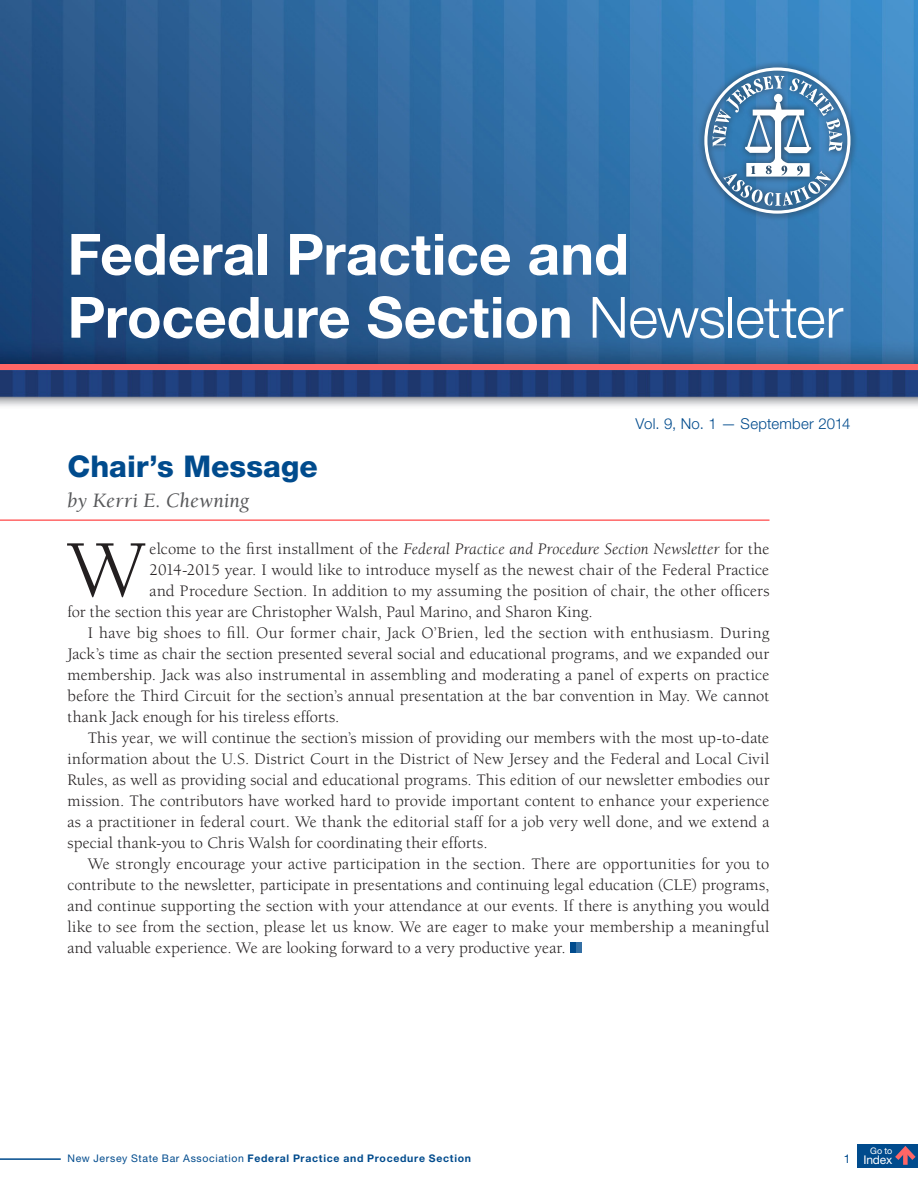
<style>
.page{position:relative;width:918px;height:1188px;background:#fff}
.page>*{position:absolute;margin:0;border:0;box-sizing:border-box;transform-origin:0 0}
.intro{font:82.65px "Berkeley";color:#231f20}
.t1{font:700 57px/63px "Helvetica Neue LT Std";color:#fff}
.t2{font:800 30px "Helvetica Neue LT Std";color:#004b8d}
.byline{font:italic 21px "Berkeley";color:#57585a}
.body{font:16.5px/21px "Berkeley";letter-spacing:.005em;color:#231f20;text-align:justify}
.intro-2{font:16.5px "Berkeley";letter-spacing:.01em;color:#231f20}
.intro-3{font:italic 16.5px "Berkeley";letter-spacing:.005em;color:#231f20}
.t3{font:300 15px "Helvetica Neue LT Std";letter-spacing:.015em;color:#004b8d}
.t4{font:12px "Helvetica Neue LT Std";letter-spacing:-.01em;color:#fff}
.t5{font:12px "Helvetica Neue LT Std";color:#004b8d}
.t6{font:700 10.5px "Helvetica Neue LT Std";letter-spacing:.07em;color:#004b8d}
.t7{font:9px "Helvetica Neue LT Std";color:#fff}
.s1{font-weight:300}
.s2{font-style:normal}
.s3{font-weight:400}
</style>
<div class="page">
<hr style="left:0;top:519px;width:770px;height:2px;background:#f66">
<div style="left:570px;top:942px;width:6px;height:11px;background:#004b8d"></div>
<div style="left:576px;top:942px;width:6px;height:11px;background:#336fa4"></div>
<img style="left:0;top:0;width:918px;height:406px">
<div style="left:0;top:364px;width:918px;height:6px;background:#f66"></div>
<div style="left:697px;top:61px;width:161px;height:160px;background:#231f20;opacity:.7"></div>
<svg style="left:704px;top:67px;width:146px;height:147px"></svg>
<hr style="left:0;top:1158px;width:61px;height:2px;background:#004b8d">
<div style="left:857px;top:1144px;width:61px;height:24px;background:#004b8d"></div>
<svg style="left:895px;top:1146px;width:21px;height:19px"></svg>
<h2 class="t1" style="left:68px;top:222px;width:777px">Federal Practice and<br>Procedure Section <span class="s1">Newsletter</span></h2>
<p class="t3" style="left:636px;top:415px;width:216px">Vol. 9, No. 1 — September 2014</p>
<p class="t2" style="left:68px;top:449px;width:252px">Chair’s Message</p>
<p class="byline" style="left:68px;top:490px;width:183px">by Kerri E. Chewning</p>
<p class="intro" style="left:68px;top:526px;width:80px">W</p>
<p class="intro-3" style="left:150px;top:540px;width:621px"><span class="s2">elcome to the first installment of the</span> Federal Practice and Procedure Section Newsletter <span class="s2">for the</span></p>
<p class="intro-2" style="left:150px;top:561px;width:621px">2014-2015 year. I would like to introduce myself as the newest chair of the Federal Practice</p>
<p class="intro-2" style="left:150px;top:582px;width:621px">and Procedure Section. In addition to my assuming the position of chair, the other officers</p>
<p class="intro-2" style="left:68px;top:603px;width:527px">for the section this year are Christopher Walsh, Paul Marino, and Sharon King.</p>
<p class="body" style="left:68px;top:623px;width:703px;text-indent:20px">I have big shoes to fill. Our former chair, Jack O’Brien, led the section with enthusiasm. During Jack’s time as chair the section presented several social and educational programs, and we expanded our membership. Jack was also instrumental in assembling and moderating a panel of experts on practice before the Third Circuit for the section’s annual presentation at the bar convention in May. We cannot thank Jack enough for his tireless efforts.</p>
<p class="body" style="left:68px;top:728px;width:704px;text-indent:20px">This year, we will continue the section’s mission of providing our members with the most up-to-date information about the U.S. District Court in the District of New Jersey and the Federal and Local Civil Rules, as well as providing social and educational programs. This edition of our newsletter embodies our mission. The contributors have worked hard to provide important content to enhance your experience as a practitioner in federal court. We thank the editorial staff for a job very well done, and we extend a special thank-you to Chris Walsh for coordinating their efforts.</p>
<p class="body" style="left:68px;top:854px;width:704px;text-indent:20px">We strongly encourage your active participation in the section. There are opportunities for you to contribute to the newsletter, participate in presentations and continuing legal education (CLE) programs, and continue supporting the section with your attendance at our events. If there is anything you would like to see from the section, please let us know. We are eager to make your membership a meaningful and valuable experience. We are looking forward to a very productive year.</p>
<p class="t6" style="left:68px;top:1152px;width:405px"><span class="s3">New Jersey State Bar Association</span> Federal Practice and Procedure Section</p>
<p class="t5" style="left:844px;top:1151px;width:8px">1</p>
<p class="t7" style="left:870px;top:1145px;width:24px">Go to</p>
<p class="t4" style="left:863px;top:1153px;width:31px">Index</p>
</div>
